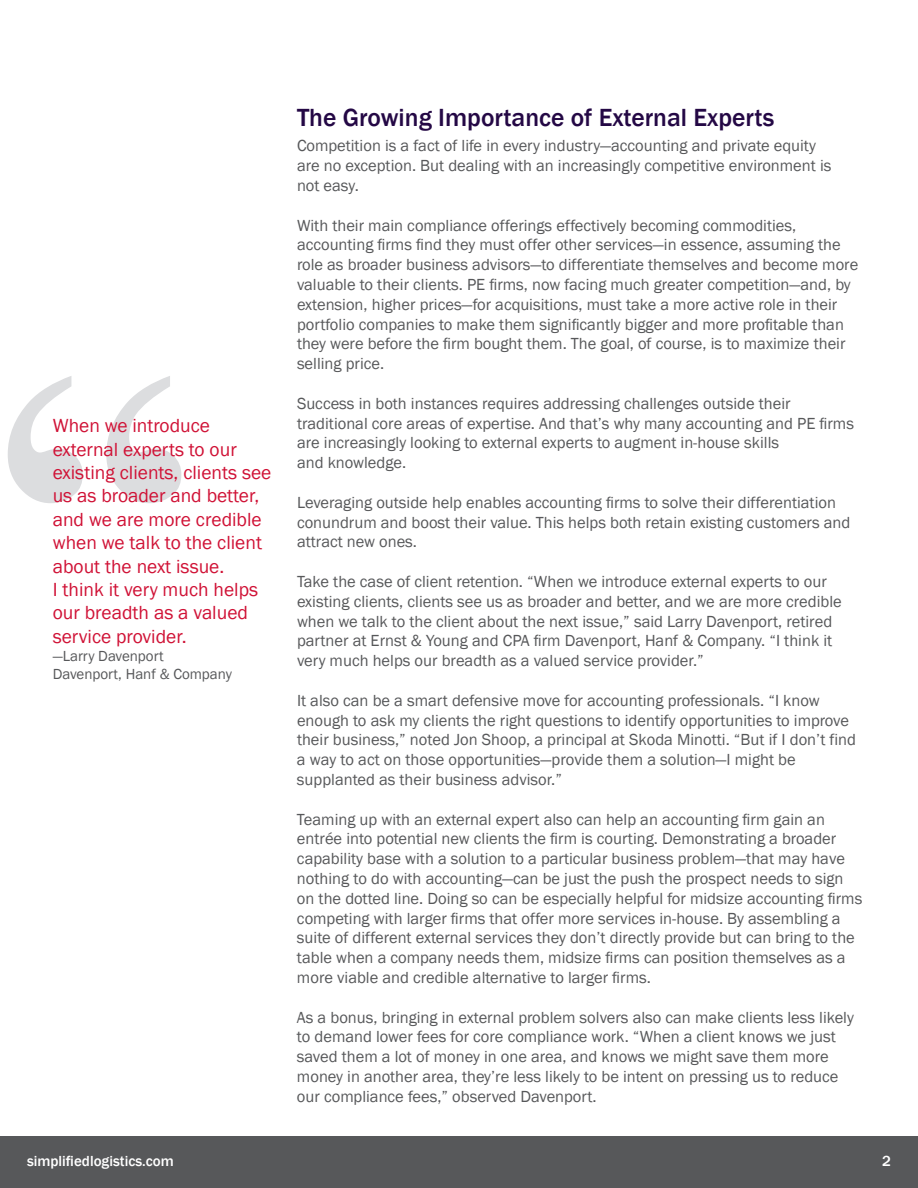
<style>
.page{position:relative;width:918px;height:1188px;background:#fff}
.page>*{position:absolute;margin:0;border:0;box-sizing:border-box;transform-origin:0 0}
.t1{font:500 25.5px "Franklin Gothic";color:#240845}
.t2{font:19.5px/23.4px "Franklin Gothic";color:#d01236}
.t3{font:16.5px/19.8px "Franklin Gothic";color:#57585a}
.t4{font:15px "Franklin Gothic";color:#57585a}
.t5{font:500 15px "Franklin Gothic";color:#fff}
</style>
<div class="page">
<div style="left:0;top:1136px;width:918px;height:52px;background:#57585a"></div>
<svg style="left:8px;top:376px;width:75px;height:127px"></svg>
<svg style="left:106px;top:376px;width:75px;height:127px"></svg>
<p class="t2" style="left:53px;top:414px;width:220px">When we introduce external experts to our existing clients, clients see us as broader and better, and we are more credible when we talk to the client about the next issue.<br>I think it very much helps our breadth as a valued service provider.</p>
<p class="t4" style="left:53px;top:646px;width:113px">—Larry Davenport</p>
<p class="t4" style="left:53px;top:664px;width:181px">Davenport, Hanf &amp; Company</p>
<p class="t1" style="left:297px;top:102px;width:479px">The Growing Importance of External Experts</p>
<p class="t3" style="left:297px;top:136px;width:536px">Competition is a fact of life in every industry—accounting and private equity are no exception. But dealing with an increasingly competitive environment is not easy.</p>
<p class="t3" style="left:297px;top:216px;width:563px">With their main compliance offerings effectively becoming commodities, accounting firms find they must offer other services—in essence, assuming the role as broader business advisors—to differentiate themselves and become more valuable to their clients. PE firms, now facing much greater competition—and, by extension, higher prices—for acquisitions, must take a more active role in their portfolio companies to make them significantly bigger and more profitable than they were before the firm bought them. The goal, of course, is to maximize their selling price.</p>
<p class="t3" style="left:297px;top:394px;width:559px">Success in both instances requires addressing challenges outside their traditional core areas of expertise. And that’s why many accounting and PE firms are increasingly looking to external experts to augment in-house skills<br>and knowledge.</p>
<p class="t3" style="left:297px;top:493px;width:555px">Leveraging outside help enables accounting firms to solve their differentiation conundrum and boost their value. This helps both retain existing customers and attract new ones.</p>
<p class="t3" style="left:297px;top:572px;width:546px">Take the case of client retention. “When we introduce external experts to our existing clients, clients see us as broader and better, and we are more credible when we talk to the client about the next issue,” said Larry Davenport, retired partner at Ernst &amp; Young and CPA firm Davenport, Hanf &amp; Company. “I think it very much helps our breadth as a valued service provider.”</p>
<p class="t3" style="left:297px;top:691px;width:561px">It also can be a smart defensive move for accounting professionals. “I know enough to ask my clients the right questions to identify opportunities to improve their business,” noted Jon Shoop, a principal at Skoda Minotti. “But if I don’t find a way to act on those opportunities—provide them a solution—I might be supplanted as their business advisor.”</p>
<p class="t3" style="left:297px;top:810px;width:567px">Teaming up with an external expert also can help an accounting firm gain an entrée into potential new clients the firm is courting. Demonstrating a broader capability base with a solution to a particular business problem—that may have nothing to do with accounting—can be just the push the prospect needs to sign on the dotted line. Doing so can be especially helpful for midsize accounting firms competing with larger firms that offer more services in-house. By assembling a suite of different external services they don’t directly provide but can bring to the table when a company needs them, midsize firms can position themselves as a more viable and credible alternative to larger firms.</p>
<p class="t3" style="left:297px;top:1008px;width:558px">As a bonus, bringing in external problem solvers also can make clients less likely to demand lower fees for core compliance work. “When a client knows we just saved them a lot of money in one area, and knows we might save them more money in another area, they’re less likely to be intent on pressing us to reduce our compliance fees,” observed Davenport.</p>
<p class="t5" style="left:27px;top:1151px;width:148px">simplifiedlogistics.com</p>
<p class="t5" style="left:882px;top:1151px;width:10px">2</p>
</div>
